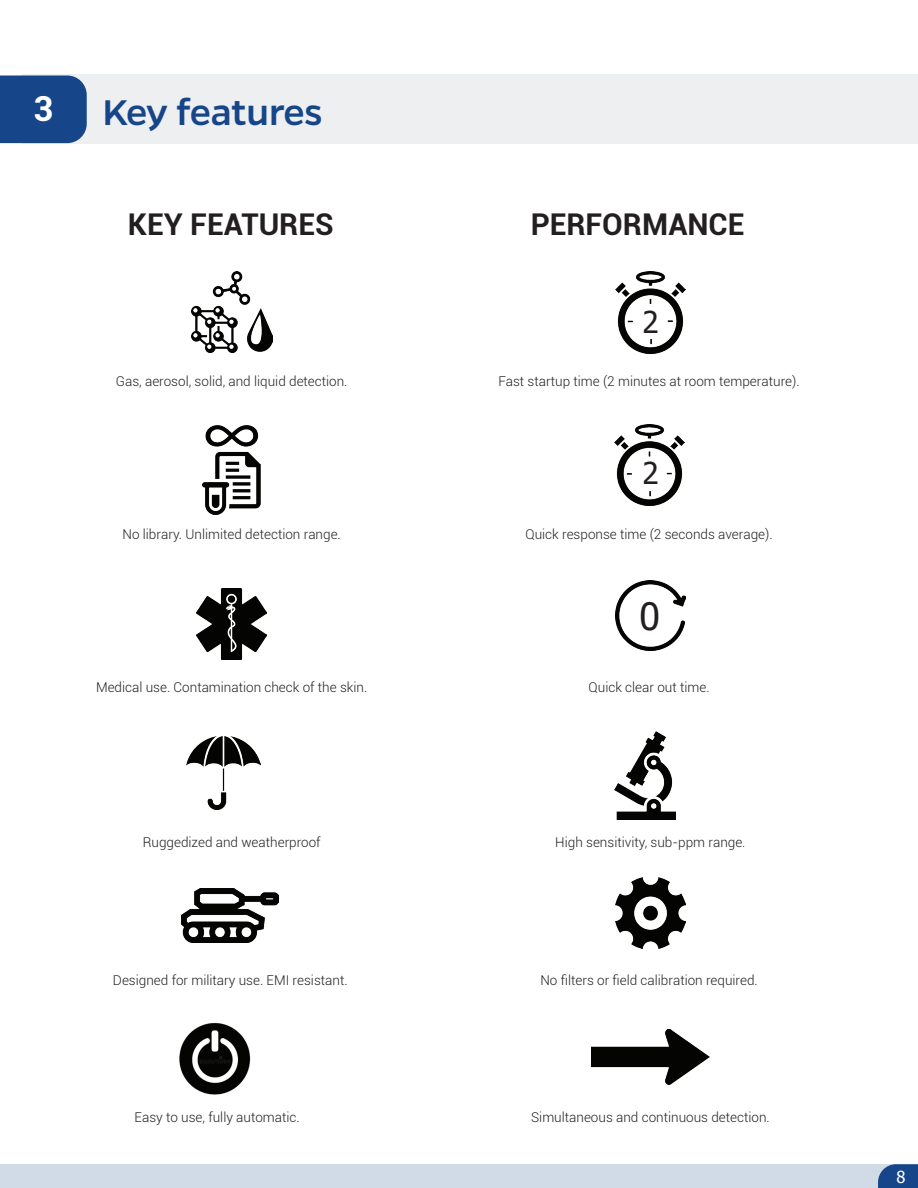
<style>
.page{position:relative;width:918px;height:1188px;background:#fff}
.page>*{position:absolute;margin:0;border:0;box-sizing:border-box;transform-origin:0 0}
.t1{font:500 40.5px "Gentona";letter-spacing:-.015em;color:#164689}
.t2{font:37.5px "Tahoma";color:#231f20}
.t3{font:700 34.5px "Roboto";color:#fff}
.t4{font:700 30px "Roboto";color:#231f20}
.t5{font:30px "Tahoma";color:#231f20}
.t6{font:16.5px "Tahoma";color:#fff}
.t7{font:300 13.5px "Roboto";color:#231f20}
</style>
<div class="page">
<div style="left:23px;top:75px;width:895px;height:69px;background:#edeff0"></div>
<div style="left:0;top:1164px;width:918px;height:24px;background:#d1dae7"></div>
<svg style="left:878px;top:1164px;width:40px;height:24px"></svg>
<div style="left:0;top:76px;width:87px;height:67px;background:#164689"></div>
<img style="left:615px;top:272px;width:70px;height:81px">
<img style="left:614px;top:424px;width:70px;height:82px">
<img style="left:187px;top:736px;width:73px;height:74px">
<img style="left:196px;top:588px;width:71px;height:72px">
<img style="left:615px;top:580px;width:71px;height:70px">
<img style="left:202px;top:425px;width:59px;height:90px">
<img style="left:182px;top:889px;width:97px;height:53px">
<img style="left:191px;top:272px;width:81px;height:80px">
<img style="left:615px;top:878px;width:70px;height:70px">
<img style="left:614px;top:732px;width:62px;height:87px">
<img style="left:591px;top:1029px;width:119px;height:55px">
<img style="left:179px;top:1022px;width:72px;height:73px">
<h3 class="t3" style="left:33px;top:84px;width:21px">3</h3>
<h1 class="t1" style="left:102px;top:89px;width:222px">Key features</h1>
<h3 class="t4" style="left:128px;top:203px;width:207px">KEY FEATURES</h3>
<h3 class="t4" style="left:531px;top:203px;width:215px">PERFORMANCE</h3>
<h3 class="t5" style="left:643px;top:302px;width:18px">2</h3>
<p class="t7" style="left:116px;top:372px;width:233px">Gas, aerosol, solid, and liquid detection.</p>
<p class="t7" style="left:499px;top:372px;width:302px">Fast startup time (2 minutes at room temperature).</p>
<h3 class="t5" style="left:642px;top:453px;width:18px">2</h3>
<p class="t7" style="left:123px;top:525px;width:220px">No library. Unlimited detection range.</p>
<p class="t7" style="left:526px;top:525px;width:249px">Quick response time (2 seconds average).</p>
<h2 class="t2" style="left:640px;top:591px;width:22px">0</h2>
<p class="t7" style="left:96px;top:678px;width:273px">Medical use. Contamination check of the skin.</p>
<p class="t7" style="left:589px;top:678px;width:122px">Quick clear out time.</p>
<p class="t7" style="left:143px;top:833px;width:179px">Ruggedized and weatherproof</p>
<p class="t7" style="left:555px;top:833px;width:192px">High sensitivity, sub-ppm range.</p>
<p class="t7" style="left:113px;top:970px;width:236px">Designed for military use. EMI resistant.</p>
<p class="t7" style="left:540px;top:970px;width:219px">No filters or field calibration required.</p>
<p class="t7" style="left:135px;top:1108px;width:167px">Easy to use, fully automatic.</p>
<p class="t7" style="left:531px;top:1108px;width:240px">Simultaneous and continuous detection.</p>
<p class="t6" style="left:896px;top:1166px;width:11px">8</p>
</div>
